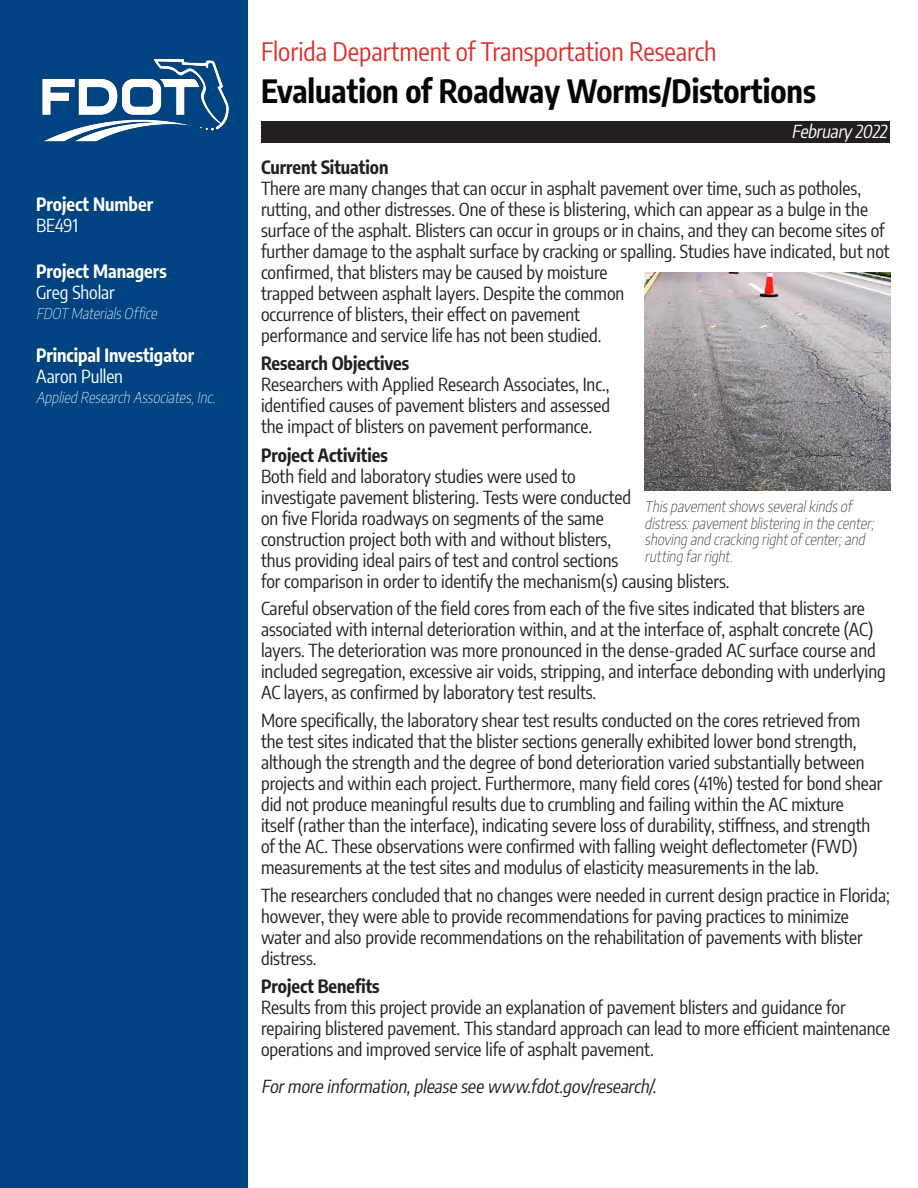
<style>
.page{position:relative;width:918px;height:1188px;background:#fff}
.page>*{position:absolute;margin:0;border:0;box-sizing:border-box;transform-origin:0 0}
.Title_2{font:700 31.5px "Encode Sans Condensed";color:#040504}
.Title_1{font:25.5px "Encode Sans Condensed";color:#dd2f2b}
.Paragraph_Style_1{font:18px/21px "Encode Sans Condensed";color:#231f20}
.Heading{font:700 18px "Encode Sans Condensed";color:#231f20}
.Text_2{font:italic 18px "Encode Sans Condensed";color:#231f20}
.Sidebar_text_1{font:700 18px "Encode Sans Condensed";color:#fff}
.Sidebar_text_2{font:18px "Encode Sans Condensed";letter-spacing:-.005em;color:#fff}
.Date{font:italic 18px "Encode Sans Condensed";color:#fff}
.t1{font:italic 100 15px/16.5px "Encode Sans Condensed";color:#231f20}
.Sidebar_text_3{font:italic 100 15px "Encode Sans Condensed";color:#fff}
.s1{font-style:inherit}
</style>
<div class="page">
<div style="left:0;top:0;width:248px;height:1188px;background:#004381"></div>
<div style="left:262px;top:121px;width:628px;height:21px;background:#231f20"></div>
<img style="left:645px;top:272px;width:246px;height:219px">
<img style="left:42px;top:58px;width:187px;height:84px">
<p class="Sidebar_text_1" style="left:36px;top:190px;width:119px">Project Number</p>
<p class="Sidebar_text_2" style="left:36px;top:212px;width:44px">BE491</p>
<p class="Sidebar_text_1" style="left:36px;top:258px;width:132px">Project Managers</p>
<p class="Sidebar_text_2" style="left:36px;top:280px;width:80px">Greg Sholar</p>
<p class="Sidebar_text_3" style="left:36px;top:303px;width:126px">FDOT MaterialsOffice</p>
<p class="Sidebar_text_1" style="left:36px;top:341px;width:160px">Principal Investigator</p>
<p class="Sidebar_text_2" style="left:36px;top:363px;width:89px">Aaron Pullen</p>
<p class="Sidebar_text_3" style="left:36px;top:387px;width:184px">Applied Research Associates,Inc.</p>
<p class="Title_1" style="left:261px;top:34px;width:457px">Florida Department of Transportation Research</p>
<p class="Title_2" style="left:261px;top:68px;width:556px">Evaluation of Roadway Worms/Distortions</p>
<p class="Date" style="left:791px;top:119px;width:101px">February <span class="s1">202</span>2</p>
<h1 class="Heading" style="left:261px;top:154px;width:129px">Current Situation</h1>
<p class="Paragraph_Style_1" style="left:261px;top:177px;width:630px">There are many changes that can occur in asphalt pavement over time, such as potholes, rutting, and other distresses. One of these is blistering, which can appear as a bulge in the surface of the asphalt. Blisters can occur in groups or in chains, and they can become sites of further damage to the asphalt surface by cracking or spalling. Studies have indicated, but not confirmed, that blisters may be caused by moisture<br>trapped between asphalt layers. Despite the common<br>occurrence of blisters, their effect on pavement<br>performance and service life has not been studied.</p>
<h1 class="Heading" style="left:261px;top:350px;width:150px">Research Objectives</h1>
<p class="Paragraph_Style_1" style="left:261px;top:373px;width:351px;text-align:justify">Researchers with Applied Research Associates, Inc., identified causes of pavement blisters and assessed the impact of blisters on pavement performance.</p>
<h1 class="Heading" style="left:261px;top:441px;width:128px">Project Activities</h1>
<p class="Paragraph_Style_1" style="left:261px;top:465px;width:470px">Both field and laboratory studies were used to<br>investigate pavement blistering. Tests were conducted<br>on five Florida roadways on segments of the same<br>construction project both with and without blisters,<br>thus providing ideal pairs of test and control sections<br>for comparison in order to identify the mechanism(s) causing blisters.</p>
<p class="Paragraph_Style_1" style="left:261px;top:597px;width:626px">Careful observation of the field cores from each of the five sites indicated that blisters are associated with internal deterioration within, and at the interface of, asphalt concrete (AC) layers. The deterioration was more pronounced in the dense-graded AC surface course and included segregation, excessive air voids, stripping, and interface debonding with underlying AC layers, as confirmed by laboratory test results.</p>
<p class="Paragraph_Style_1" style="left:261px;top:709px;width:623px">More specifically, the laboratory shear test results conducted on the cores retrieved from the test sites indicated that the blister sections generally exhibited lower bond strength, although the strength and the degree of bond deterioration varied substantially between projects and within each project. Furthermore, many field cores (41%) tested for bond shear did not produce meaningful results due to crumbling and failing within the AC mixture<br>itself (rather than the interface), indicating severe loss of durability, stiffness, and strength of the AC. These observations were confirmed with falling weight deflectometer (FWD) measurements at the test sites and modulus of elasticity measurements in the lab.</p>
<p class="Paragraph_Style_1" style="left:261px;top:884px;width:630px">The researchers concluded that no changes were needed in current design practice in Florida; however, they were able to provide recommendations for paving practices to minimize water and also provide recommendations on the rehabilitation of pavements with blister distress.</p>
<h1 class="Heading" style="left:261px;top:973px;width:120px">Project Benefits</h1>
<p class="Paragraph_Style_1" style="left:261px;top:996px;width:631px">Results from this project provide an explanation of pavement blisters and guidance for repairing blistered pavement. This standard approach can lead to more efficient maintenance operations and improved service life of asphalt pavement.</p>
<h6 class="Text_2" style="left:261px;top:1074px;width:401px">Formore information,please see www.fdot.gov/research/.</h6>
<p class="t1" style="left:645px;top:498px;width:234px">Thispavementshowsseveralkindsof distress:pavementblistering in the center; shoving and cracking rightofcenter;and rutting farright.</p>
</div>
